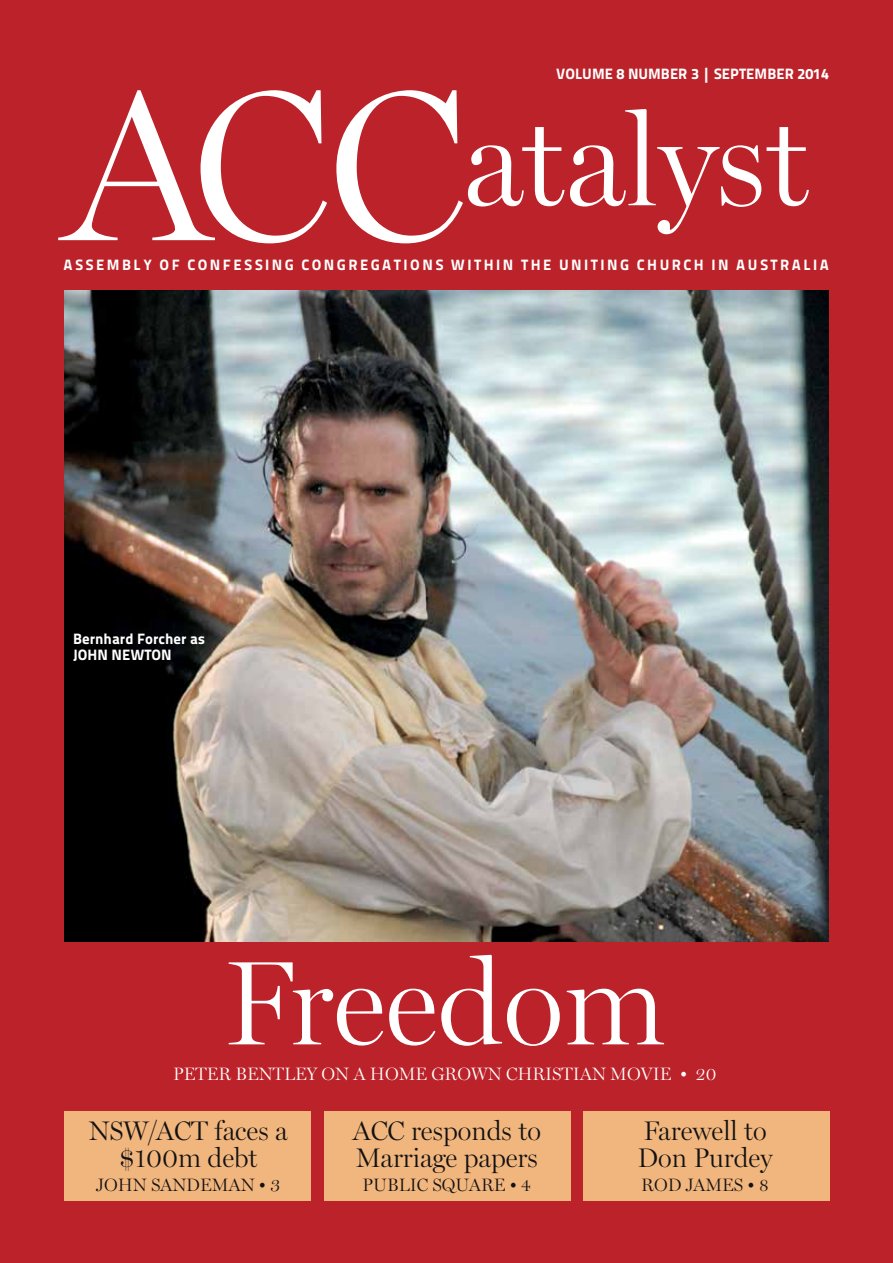
<style>
.page{position:relative;width:893px;height:1263px;background:#bc2229}
.page>*{position:absolute;margin:0;border:0;box-sizing:border-box;transform-origin:0 0}
.t1{font:300 129px "Miller Display";color:#fff}
.t2{font:300 120px "Miller Display";color:#fff}
.t3{font:300 27px/27px "Miller Display";color:#121212}
.t4{font:300 18px "Miller Display";color:#fff}
.t5{font:300 18px "Miller Display";color:#121212}
.t6{font:15px/16.5px "Titillium Maps 26 L 999 wt";color:#fff}
.t7{font:15px "Titillium Maps 26 L 999 wt";letter-spacing:.165em;color:#fff}
.s1{font-size:216px}
</style>
<div class="page">
<img style="left:65px;top:291px;width:763px;height:651px">
<div style="left:64px;top:1111px;width:247px;height:89px;background:#f1b57e"></div>
<div style="left:324px;top:1111px;width:246px;height:89px;background:#f1b57e"></div>
<div style="left:583px;top:1111px;width:246px;height:89px;background:#f1b57e"></div>
<p class="t6" style="left:556px;top:64px;width:274px">VOLUME 8 NUMBER 3 | SEPTEMBER 2014</p>
<h1 class="t1" style="left:64px;top:87px;width:747px"><span class="s1">ACC</span>atalyst</h1>
<p class="t6" style="left:64px;top:256px;width:24px">ASSEMBL</p>
<p class="t6" style="left:143px;top:256px;width:101px">Y OF CON FESS</p>
<p class="t6" style="left:265px;top:256px;width:157px">IN G CON GRE GAT IONS</p>
<p class="t7" style="left:451px;top:253px;width:220px">WIT HIN T HE UN IT IN G CHURC</p>
<p class="t6" style="left:694px;top:256px;width:66px">H IN AUSTRAL</p>
<p class="t6" style="left:813px;top:256px;width:16px">IA</p>
<p class="t6" style="left:73px;top:629px;width:134px">BERNHARD FORCHER AS<br>JOHN NEWTON</p>
<h2 class="t2" style="left:224px;top:934px;width:444px">Freedom</h2>
<p class="t4" style="left:173px;top:1064px;width:500px">PETER BENTLEY ON A HOME GROWN CHRISTIAN MOVIE</p>
<p class="t4" style="left:680px;top:1064px;width:38px">• 20</p>
<h3 class="t3" style="left:89px;top:1118px;width:200px;text-align:center">NSW/ACT faces a $100m debt</h3>
<p class="t5" style="left:96px;top:1175px;width:186px">JOHN SANDEMAN • 3</p>
<h3 class="t3" style="left:353px;top:1118px;width:190px">ACC responds to<br>Marriage papers</h3>
<p class="t5" style="left:362px;top:1175px;width:170px">PUBLIC SQUARE • 4</p>
<h3 class="t3" style="left:637px;top:1118px;width:137px">Farewell to<br>Don Purdey</h3>
<p class="t5" style="left:641px;top:1175px;width:129px">ROD JAMES • 8</p>
</div>
